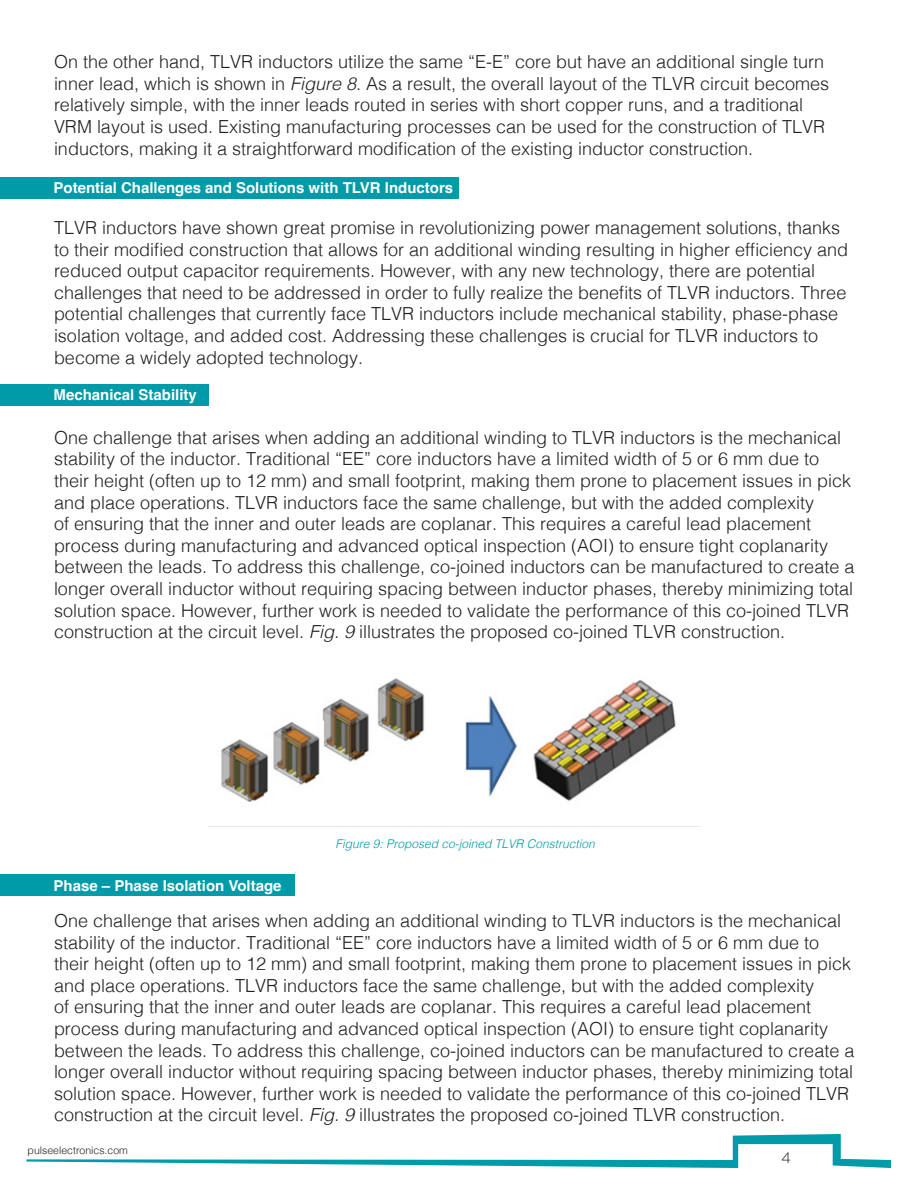
<style>
.page{position:relative;width:918px;height:1188px;background:#fff}
.page>*{position:absolute;margin:0;border:0;box-sizing:border-box;transform-origin:0 0}
.t1{font:300 18px/21.6px "Helvetica";color:#231f20}
.t2{font:700 15px "Helvetica";color:#fff}
.t3{font:300 15px "Gotham";color:#231f20}
.t4{font:italic 300 12px "Helvetica";color:#009ba8}
.t5{font:300 10.5px "Helvetica";color:#231f20}
.s1{font-style:italic}
</style>
<div class="page">
<svg style="left:26px;top:1134px;width:865px;height:34px"></svg>
<div style="left:0;top:177px;width:459px;height:21px;background:#009ba8"></div>
<div style="left:0;top:384px;width:208px;height:21px;background:#009ba8"></div>
<div style="left:0;top:875px;width:295px;height:21px;background:#009ba8"></div>
<img style="left:208px;top:678px;width:492px;height:149px">
<p class="t1" style="left:54px;top:50px;width:777px">On the other hand, TLVR inductors utilize the same “E-E” core but have an additional single turn inner lead, which is shown in <span class="s1">Figure 8</span>. As a result, the overall layout of the TLVR circuit becomes relatively simple, with the inner leads routed in series with short copper runs, and a traditional VRM layout is used. Existing manufacturing processes can be used for the construction of TLVR inductors, making it a straightforward modification of the existing inductor construction.</p>
<p class="t2" style="left:54px;top:179px;width:401px">Potential Challenges and Solutions with TLVR Inductors</p>
<p class="t1" style="left:54px;top:216px;width:796px">TLVR inductors have shown great promise in revolutionizing power management solutions, thanks to their modified construction that allows for an additional winding resulting in higher efficiency and reduced output capacitor requirements. However, with any new technology, there are potential challenges that need to be addressed in order to fully realize the benefits of TLVR inductors. Three potential challenges that currently face TLVR inductors include mechanical stability, phase-phase isolation voltage, and added cost. Addressing these challenges is crucial for TLVR inductors to become a widely adopted technology.</p>
<p class="t2" style="left:54px;top:386px;width:145px">Mechanical Stability</p>
<p class="t1" style="left:54px;top:425px;width:802px">One challenge that arises when adding an additional winding to TLVR inductors is the mechanical stability of the inductor. Traditional “EE” core inductors have a limited width of 5 or 6 mm due to their height (often up to 12 mm) and small footprint, making them prone to placement issues in pick and place operations. TLVR inductors face the same challenge, but with the added complexity<br>of ensuring that the inner and outer leads are coplanar. This requires a careful lead placement process during manufacturing and advanced optical inspection (AOI) to ensure tight coplanarity between the leads. To address this challenge, co-joined inductors can be manufactured to create a longer overall inductor without requiring spacing between inductor phases, thereby minimizing total solution space. However, further work is needed to validate the performance of this co-joined TLVR construction at the circuit level. <span class="s1">Fig. 9</span> illustrates the proposed co-joined TLVR construction.</p>
<p class="t2" style="left:54px;top:877px;width:230px">Phase – Phase Isolation Voltage</p>
<p class="t4" style="left:336px;top:834px;width:261px">Figure 9: Proposed co-joined TLVR Construction</p>
<p class="t1" style="left:54px;top:908px;width:802px">One challenge that arises when adding an additional winding to TLVR inductors is the mechanical stability of the inductor. Traditional “EE” core inductors have a limited width of 5 or 6 mm due to their height (often up to 12 mm) and small footprint, making them prone to placement issues in pick and place operations. TLVR inductors face the same challenge, but with the added complexity<br>of ensuring that the inner and outer leads are coplanar. This requires a careful lead placement process during manufacturing and advanced optical inspection (AOI) to ensure tight coplanarity between the leads. To address this challenge, co-joined inductors can be manufactured to create a longer overall inductor without requiring spacing between inductor phases, thereby minimizing total solution space. However, further work is needed to validate the performance of this co-joined TLVR construction at the circuit level. <span class="s1">Fig. 9</span> illustrates the proposed co-joined TLVR construction.</p>
<p class="t5" style="left:28px;top:1141px;width:102px">pulseelectronics.com</p>
<p class="t3" style="left:781px;top:1148px;width:11px">4</p>
</div>
